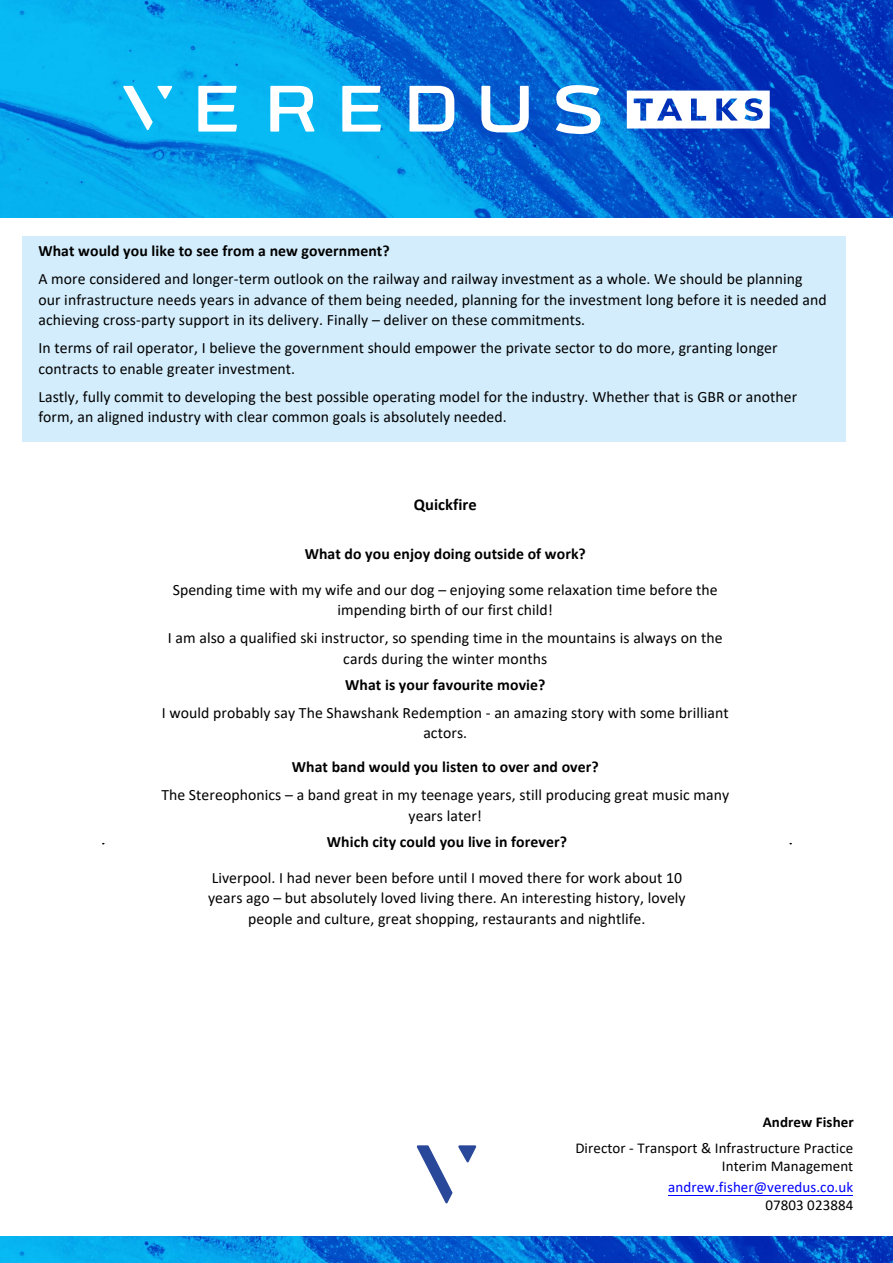
<style>
.page{position:relative;width:893px;height:1263px;background:#fff}
.page>*{position:absolute;margin:0;border:0;box-sizing:border-box;transform-origin:0 0}
.t1{font:700 16.5px "Calibri";letter-spacing:.005em;color:#000}
.t2{font:15.75px/20.5px "Calibri";letter-spacing:.005em;color:#000;text-align:center}
.t3{font:700 15.75px "Calibri";letter-spacing:.005em;color:#000}
.t4{font:15px/18px "Calibri";letter-spacing:.005em;color:#000;text-align:right}
.t5{font:15px "Calibri";letter-spacing:.005em;color:#00f}
.t6{font:700 15px "Calibri";letter-spacing:.005em;color:#000}
</style>
<div class="page">
<div style="left:22px;top:237px;width:823px;height:205px;background:#d3edfc"></div>
<img style="left:0;top:0;width:893px;height:218px">
<img style="left:0;top:1236px;width:893px;height:27px">
<svg style="left:123px;top:85px;width:477px;height:49px"></svg>
<svg style="left:627px;top:91px;width:143px;height:38px"></svg>
<svg style="left:416px;top:1145px;width:60px;height:59px"></svg>
<hr style="left:668px;top:1195px;width:185px;height:1px;background:#00f">
<p class="t3" style="left:38px;top:240px;width:353px">What would you like to see from a new government?</p>
<p class="t2" style="left:38px;top:268px;width:790px;text-align:left">A more considered and longer-term outlook on the railway and railway investment as a whole. We should be planning our infrastructure needs years in advance of them being needed, planning for the investment long before it is needed and achieving cross-party support in its delivery. Finally – deliver on these commitments.</p>
<p class="t2" style="left:38px;top:337px;width:741px;text-align:left">In terms of rail operator, I believe the government should empower the private sector to do more, granting longer contracts to enable greater investment.</p>
<p class="t2" style="left:38px;top:386px;width:760px;text-align:left">Lastly, fully commit to developing the best possible operating model for the industry. Whether that is GBR or another form, an aligned industry with clear common goals is absolutely needed.</p>
<p class="t1" style="left:414px;top:493px;width:65px">Quickfire</p>
<p class="t3" style="left:305px;top:543px;width:283px">What do you enjoy doing outside of work?</p>
<p class="t2" style="left:173px;top:579px;width:547px">Spending time with my wife and our dog – enjoying some relaxation time before the impending birth of our first child!</p>
<p class="t2" style="left:168px;top:627px;width:556px">I am also a qualified ski instructor, so spending time in the mountains is always on the cards during the winter months</p>
<p class="t3" style="left:345px;top:674px;width:202px">What is your favourite movie?</p>
<p class="t2" style="left:162px;top:702px;width:568px">I would probably say The Shawshank Redemption - an amazing story with some brilliant actors.</p>
<p class="t3" style="left:292px;top:756px;width:308px">What band would you listen to over and over?</p>
<p class="t2" style="left:161px;top:784px;width:569px">The Stereophonics – a band great in my teenage years, still producing great music many years later!</p>
<p class="t3" style="left:327px;top:831px;width:242px">Which city could you live in forever?</p>
<p class="t2" style="left:208px;top:867px;width:479px">Liverpool. I had never been before until I moved there for work about 10 years ago – but absolutely loved living there. An interesting history, lovely people and culture, great shopping, restaurants and nightlife.</p>
<p class="t6" style="left:763px;top:1112px;width:93px">Andrew Fisher</p>
<p class="t4" style="left:575px;top:1139px;width:279px">Director - Transport &amp; Infrastructure Practice<br>Interim Management</p>
<p class="t5" style="left:668px;top:1177px;width:187px">andrew.fisher@veredus.co.uk</p>
<p class="t4" style="left:765px;top:1196px;width:89px">07803 023884</p>
</div>
